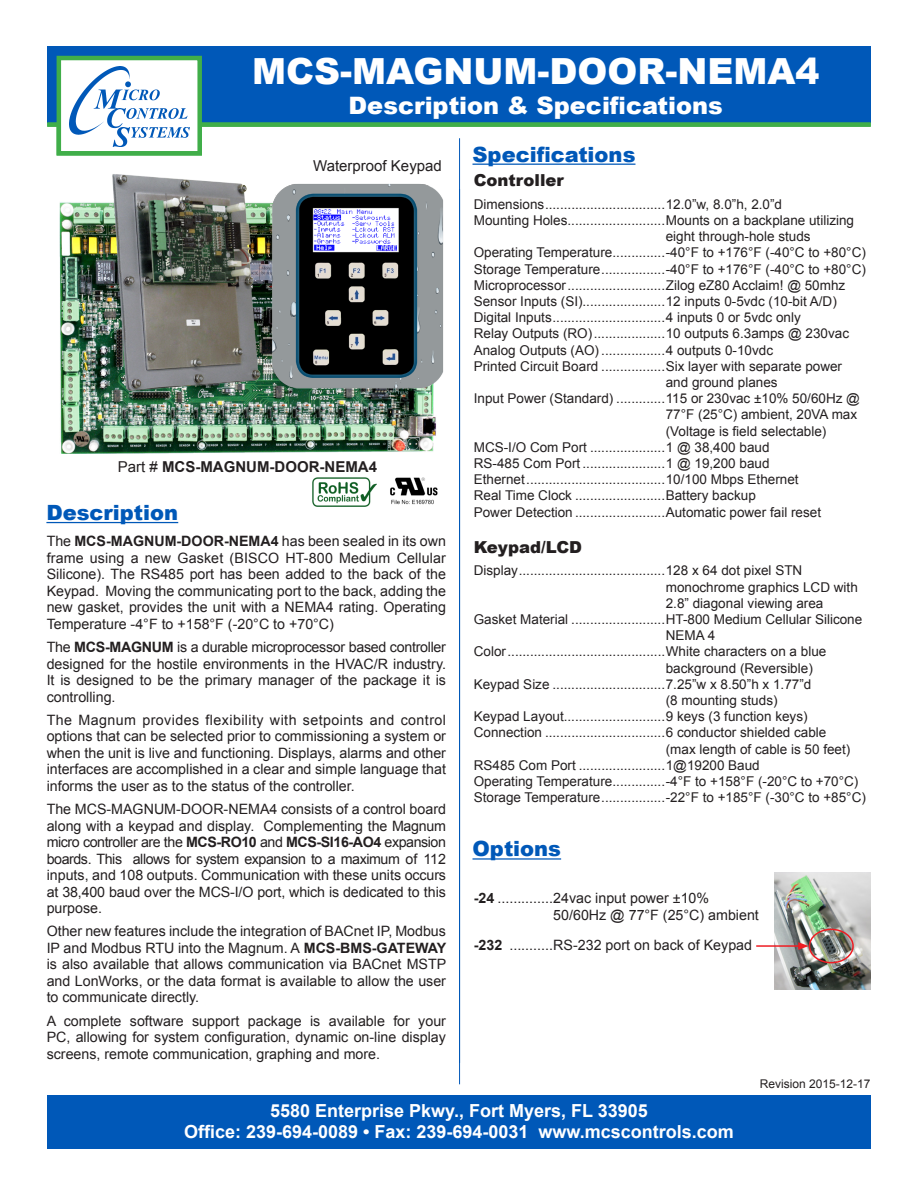
<style>
.page{position:relative;width:918px;height:1188px;background:#fff}
.page>*{position:absolute;margin:0;border:0;box-sizing:border-box;transform-origin:0 0}
.t1{font:900 36px "Arial";color:#fff}
.t2{font:900 30px "Arial";color:#fff}
.t3{font:900 24px "Arial";color:#fff}
.t4{font:900 21px "Arial";color:#0058b8}
.t5{font:700 18px "Arial";color:#fff}
.t6{font:18px/21.6px "Arial";color:#fff}
.t7{font:900 16.5px "Arial";color:#231f20}
.t8{font:700 15px "Arial";color:#231f20}
.t9{font:15px "Arial";color:#231f20}
.t10{font:14.25px/16.5px "Arial";color:#231f20;text-align:justify}
.t11{font:13.5px "Arial";color:#231f20}
.t12{font:12px "Arial";color:#231f20}
.s1{font-weight:400}
.s2{font-weight:700}
</style>
<div class="page">
<div style="left:47px;top:46px;width:824px;height:77px;background:#0058b8"></div>
<div style="left:47px;top:122px;width:824px;height:5px;background:#40ae49"></div>
<svg style="left:57px;top:56px;width:145px;height:100px;fill:#fff"></svg>
<hr style="left:46px;top:522px;width:132px;height:1px;background:#0058b8">
<div style="left:47px;top:1095px;width:824px;height:54px;background:#0058b8"></div>
<hr style="left:459px;top:138px;width:1px;height:946px;background:#0058b8">
<hr style="left:472px;top:164px;width:163px;height:1px;background:#0058b8">
<img style="left:390px;top:477px;width:48px;height:28px">
<hr style="left:472px;top:858px;width:89px;height:2px;background:#0058b8">
<img style="left:59px;top:202px;width:377px;height:251px">
<img style="left:97px;top:174px;width:169px;height:225px">
<img style="left:266px;top:183px;width:178px;height:210px">
<img style="left:312px;top:478px;width:65px;height:29px">
<img style="left:774px;top:873px;width:96px;height:117px">
<div style="left:809px;top:929px;width:45px;height:34px;border:2px solid #ee1d23;border-radius:50%"></div>
<hr style="left:756px;top:945px;width:45px;height:2px;background:#ee1d23">
<svg style="left:798px;top:942px;width:11px;height:8px"></svg>
<p class="t1" style="left:252px;top:45px;width:569px">MCS-MAGNUM-DOOR-NEMA4</p>
<p class="t3" style="left:349px;top:88px;width:376px">Description &amp; Specifications</p>
<h2 class="t2" style="left:363px;top:47px;width:347px">The MCS-MAGNUM-N</h2>
<h3 class="t3" style="left:349px;top:83px;width:376px">Specifications &amp; Description</h3>
<p class="t9" style="left:313px;top:156px;width:130px">Waterproof Keypad</p>
<p class="t8" style="left:118px;top:457px;width:261px"><span class="s1">Part #</span> MCS-MAGNUM-DOOR-NEMA4</p>
<p class="t4" style="left:46px;top:497px;width:133px">Description</p>
<p class="t10" style="left:47px;top:533px;width:401px">The <span class="s2">MCS-MAGNUM-DOOR-NEMA4</span> has been sealed in its own frame using a new Gasket (BISCO HT-800 Medium Cellular Silicone). The RS485 port has been added to the back of the Keypad. Moving the communicating port to the back, adding the new gasket, provides the unit with a NEMA4 rating. Operating Temperature -4°F to +158°F (-20°C to +70°C)</p>
<p class="t10" style="left:47px;top:639px;width:401px">The <span class="s2">MCS-MAGNUM</span> is a durable microprocessor based controller designed for the hostile environments in the HVAC/R industry.<br>It is designed to be the primary manager of the package it is controlling.</p>
<p class="t10" style="left:47px;top:712px;width:401px">The Magnum provides flexibility with setpoints and control options that can be selected prior to commissioning a system or when the unit is live and functioning. Displays, alarms and other interfaces are accomplished in a clear and simple language that informs the user as to the status of the controller.</p>
<p class="t10" style="left:47px;top:801px;width:401px">The MCS-MAGNUM-DOOR-NEMA4 consists of a control board along with a keypad and display. Complementing the Magnum micro controller are the <span class="s2">MCS-RO10</span> and <span class="s2">MCS-SI16-AO4</span> expansion boards. This allows for system expansion to a maximum of 112 inputs, and 108 outputs. Communication with these units occurs at 38,400 baud over the MCS-I/O port, which is dedicated to this purpose.</p>
<p class="t10" style="left:47px;top:923px;width:401px">Other new features include the integration of BACnet IP, Modbus IP and Modbus RTU into the Magnum. A <span class="s2">MCS-BMS-GATEWAY </span>is also available that allows communication via BACnet MSTP and LonWorks, or the data format is available to allow the user to communicate directly.</p>
<p class="t10" style="left:47px;top:1012px;width:401px">A complete software support package is available for your PC, allowing for system configuration, dynamic on-line display screens, remote communication, graphing and more.</p>
<p class="t4" style="left:472px;top:139px;width:165px">Specifications</p>
<p class="t7" style="left:474px;top:168px;width:92px">Controller</p>
<p class="t11" style="left:474px;top:195px;width:310px">Dimensions................................12.0”w, 8.0”h, 2.0”d</p>
<p class="t11" style="left:474px;top:211px;width:382px">Mounting Holes..........................Mounts on a backplane utilizing</p>
<p class="t11" style="left:666px;top:228px;width:146px">eight through-hole studs</p>
<p class="t11" style="left:474px;top:244px;width:394px">Operating Temperature..............-40°F to +176°F (-40°C to +80°C)</p>
<p class="t11" style="left:474px;top:260px;width:394px">Storage Temperature.................-40°F to +176°F (-40°C to +80°C)</p>
<p class="t11" style="left:474px;top:276px;width:373px">Microprocessor..........................Zilog eZ80 Acclaim! @ 50mhz</p>
<p class="t11" style="left:474px;top:292px;width:365px">Sensor Inputs (SI)......................12 inputs 0-5vdc (10-bit A/D)</p>
<p class="t11" style="left:474px;top:309px;width:329px">Digital Inputs..............................4 inputs 0 or 5vdc only</p>
<p class="t11" style="left:474px;top:325px;width:377px">Relay Outputs (RO)...................10 outputs 6.3amps @ 230vac</p>
<p class="t11" style="left:474px;top:341px;width:301px">Analog Outputs (AO) .................4 outputs 0-10vdc</p>
<p class="t11" style="left:474px;top:357px;width:370px">Printed Circuit Board .................Six layer with separate power</p>
<p class="t11" style="left:666px;top:373px;width:113px">and ground planes</p>
<p class="t11" style="left:474px;top:390px;width:388px">Input Power (Standard) .............115 or 230vac ±10% 50/60Hz @</p>
<p class="t11" style="left:666px;top:406px;width:193px">77°F (25°C) ambient, 20VA max</p>
<p class="t11" style="left:666px;top:422px;width:162px">(Voltage is field selectable)</p>
<p class="t11" style="left:474px;top:438px;width:297px">MCS-I/O Com Port ....................1 @ 38,400 baud</p>
<p class="t11" style="left:474px;top:454px;width:297px">RS-485 Com Port ......................1 @ 19,200 baud</p>
<p class="t11" style="left:474px;top:471px;width:326px">Ethernet.....................................10/100 Mbps Ethernet</p>
<p class="t11" style="left:474px;top:487px;width:284px">Real Time Clock ........................Battery backup</p>
<p class="t11" style="left:474px;top:503px;width:349px">Power Detection ........................Automatic power fail reset</p>
<p class="t7" style="left:474px;top:535px;width:110px">Keypad/LCD</p>
<p class="t11" style="left:474px;top:562px;width:330px">Display.......................................128 x 64 dot pixel STN</p>
<p class="t11" style="left:666px;top:578px;width:194px">monochrome graphics LCD with</p>
<p class="t11" style="left:666px;top:594px;width:159px">2.8” diagonal viewing area</p>
<p class="t11" style="left:474px;top:610px;width:390px">Gasket Material .........................HT-800 Medium Cellular Silicone</p>
<p class="t11" style="left:666px;top:627px;width:51px">NEMA 4</p>
<p class="t11" style="left:474px;top:643px;width:354px">Color..........................................White characters on a blue</p>
<p class="t11" style="left:666px;top:659px;width:149px">background (Reversible)</p>
<p class="t11" style="left:474px;top:675px;width:339px">Keypad Size ..............................7.25”w x 8.50”h x 1.77”d</p>
<p class="t11" style="left:666px;top:691px;width:113px">(8 mounting studs)</p>
<p class="t11" style="left:474px;top:708px;width:335px">Keypad Layout...........................9 keys (3 function keys)</p>
<p class="t11" style="left:474px;top:724px;width:354px">Connection ................................6 conductor shielded cable</p>
<p class="t11" style="left:666px;top:740px;width:186px">(max length of cable is 50 feet)</p>
<p class="t11" style="left:474px;top:756px;width:288px">RS485 Com Port .......................1@19200 Baud</p>
<p class="t11" style="left:474px;top:772px;width:386px">Operating Temperature..............-4°F to +158°F (-20°C to +70°C)</p>
<p class="t11" style="left:474px;top:789px;width:394px">Storage Temperature.................-22°F to +185°F (-30°C to +85°C)</p>
<p class="t4" style="left:472px;top:834px;width:90px">Options</p>
<p class="t10" style="left:474px;top:889px;width:237px"><span class="s2">-24</span> ..............24vac input power ±10%</p>
<p class="t10" style="left:553px;top:907px;width:207px">50/60Hz @ 77°F (25°C) ambient</p>
<p class="t10" style="left:474px;top:937px;width:280px"><span class="s2">-232</span> ...........RS-232 port on back of Keypad</p>
<p class="t12" style="left:760px;top:1076px;width:112px">Revision 2015-12-17</p>
<p class="t5" style="left:270px;top:1098px;width:379px">5580 Enterprise Pkwy., Fort Myers, FL 33905</p>
<p class="t5" style="left:184px;top:1120px;width:551px">Office: 239-694-0089 • Fax: 239-694-0031 www.mcscontrols.com</p>
<h3 class="t6" style="left:196px;top:1100px;width:444px;text-indent:292px">rt Myers, FL 3 905<br>Office: 239-694-0089 • Fax: 239-694-0031 www</h3>
<h3 class="t6" style="left:289px;top:1100px;width:109px">580 Enterpris</h3>
<h3 class="t6" style="left:629px;top:1121px;width:95px">ontrols.com</h3>
</div>
